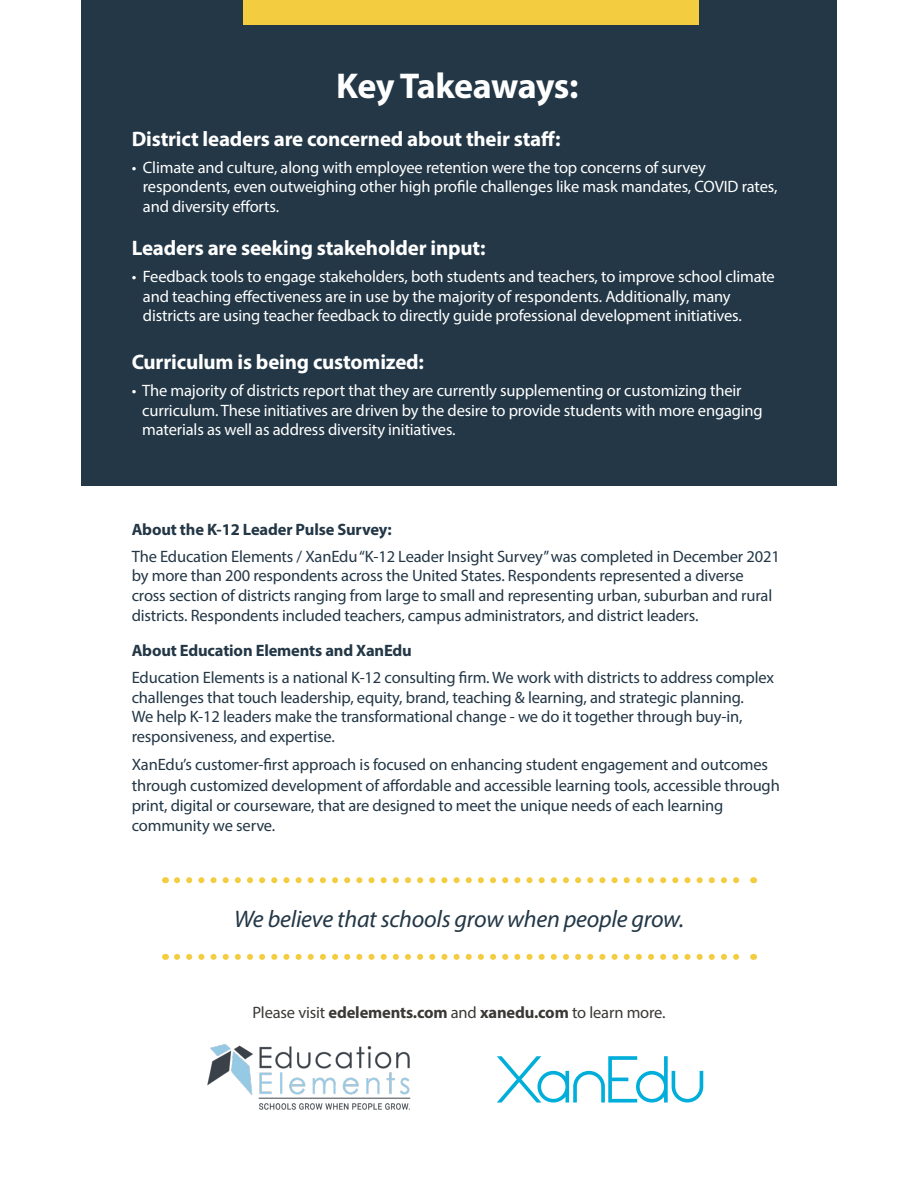
<style>
.page{position:relative;width:918px;height:1188px;background:#fff}
.page>*{position:absolute;margin:0;border:0;box-sizing:border-box;transform-origin:0 0}
.t1{font:700 36px "Myriad Pro";letter-spacing:-.02em;color:#fff}
.t2{font:italic 24px "Myriad Pro";letter-spacing:-.01em;color:#233746}
.t3{font:700 21px "Myriad Pro";letter-spacing:-.01em;color:#fff}
.t4{font:16.5px/19.8px "Myriad Pro";letter-spacing:-.01em;color:#233746}
.t5{font:16.5px/19.8px "Myriad Pro";letter-spacing:-.01em;color:#fff}
.t6{font:700 16.5px "Myriad Pro";letter-spacing:-.01em;color:#233746}
.t7{font:16.5px "Myriad Pro";letter-spacing:-.01em;color:#3b3936}
.s1{font-weight:700}
</style>
<div class="page">
<svg style="left:177px;top:877px;width:563px;height:6px"></svg>
<svg style="left:177px;top:954px;width:563px;height:6px"></svg>
<svg style="left:497px;top:1056px;width:206px;height:47px"></svg>
<img style="left:207px;top:1044px;width:204px;height:66px">
<div style="left:81px;top:0;width:756px;height:486px;background:#233746"></div>
<div style="left:243px;top:0;width:456px;height:25px;background:#f3cd3f"></div>
<h1 class="t1" style="left:336px;top:63px;width:244px">Key Takeaways:</h1>
<p class="t3" style="left:132px;top:125px;width:430px">District leaders are concerned about their staff:</p>
<p class="t5" style="left:143px;top:157px;width:636px;text-indent:-11px">• Climate and culture, along with employee retention were the top concerns of survey respondents, even outweighing other high profile challenges like mask mandates, COVID rates, and diversity efforts.</p>
<p class="t3" style="left:132px;top:235px;width:355px">Leaders are seeking stakeholder input:</p>
<p class="t5" style="left:143px;top:266px;width:633px;text-indent:-11px">• Feedback tools to engage stakeholders, both students and teachers, to improve school climate and teaching effectiveness are in use by the majority of respondents. Additionally, many districts are using teacher feedback to directly guide professional development initiatives.</p>
<p class="t3" style="left:132px;top:348px;width:294px">Curriculum is being customized:</p>
<p class="t5" style="left:142px;top:380px;width:622px;text-indent:-10px">• The majority of districts report that they are currently supplementing or customizing their curriculum. These initiatives are driven by the desire to provide students with more engaging materials as well as address diversity initiatives.</p>
<p class="t6" style="left:132px;top:519px;width:261px">About the K-12 Leader Pulse Survey:</p>
<p class="t4" style="left:132px;top:546px;width:650px">The Education Elements / XanEdu “K-12 Leader Insight Survey” was completed in December 2021 by more than 200 respondents across the United States. Respondents represented a diverse cross section of districts ranging from large to small and representing urban, suburban and rural districts. Respondents included teachers, campus administrators, and district leaders.</p>
<p class="t6" style="left:132px;top:640px;width:282px">About Education Elements and XanEdu</p>
<p class="t4" style="left:132px;top:667px;width:644px">Education Elements is a national K-12 consulting firm. We work with districts to address complex challenges that touch leadership, equity, brand, teaching &amp; learning, and strategic planning.<br>We help K-12 leaders make the transformational change - we do it together through buy-in, responsiveness, and expertise.</p>
<p class="t4" style="left:132px;top:754px;width:650px;line-height:20.2px">XanEdu’s customer-first approach is focused on enhancing student engagement and outcomes through customized development of affordable and accessible learning tools, accessible through print, digital or courseware, that are designed to meet the unique needs of each learning community we serve.</p>
<h2 class="t2" style="left:234px;top:904px;width:452px">We believe that schools grow when people grow.</h2>
<p class="t7" style="left:252px;top:1002px;width:415px">Please visit <span class="s1">edelements.com</span> and <span class="s1">xanedu.com</span> to learn more.</p>
</div>
